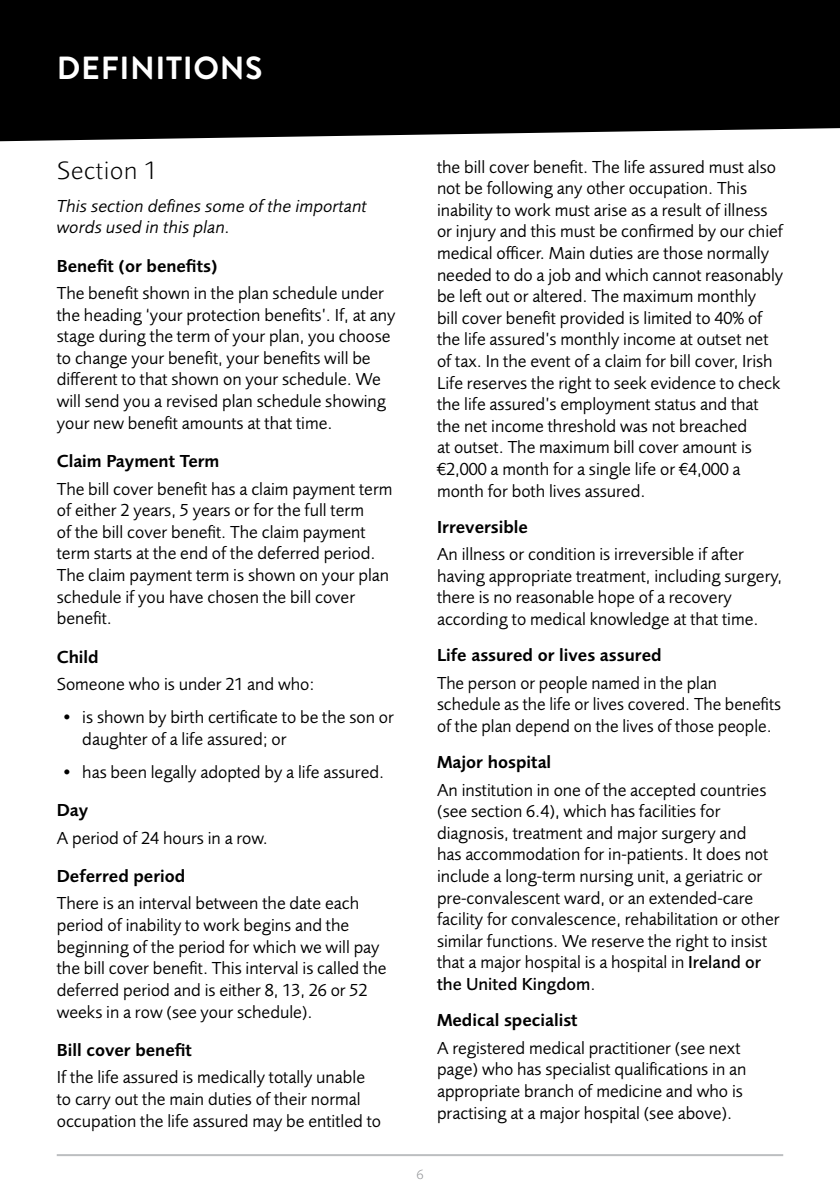
<style>
.page{position:relative;width:840px;height:1191px;background:#fff}
.page>*{position:absolute;margin:0;border:0;box-sizing:border-box;transform-origin:0 0}
.t1{font:700 32px "Brandon Grotesque";letter-spacing:.02em;color:#fff}
.t2{font:300 26px "Foundry Sans";letter-spacing:.02em;color:#000}
.t3{font:18px/21.6px "Foundry Sans";color:#000}
.t4{font:600 18px "Foundry Sans";color:#000}
.t5{font:italic 18px/21.6px "Foundry Sans";letter-spacing:.01em;color:#000}
.t6{font:300 14px "Foundry Sans";color:#939598}
.s1{font-weight:500}
</style>
<div class="page">
<hr style="left:57px;top:1154px;width:725px;height:2px;background:#bcbec0">
<div style="left:0;top:0;width:839px;height:141px;background:#000"></div>
<h1 class="t1" style="left:57px;top:46px;width:207px">DEFINITIONS</h1>
<h2 class="t2" style="left:57px;top:156px;width:101px">Section 1</h2>
<p class="t5" style="left:57px;top:195px;width:312px">This section defines some of the important words used in this plan.</p>
<p class="t4" style="left:57px;top:255px;width:162px">Benefit (or benefits)</p>
<p class="t3" style="left:57px;top:283px;width:340px">The benefit shown in the plan schedule under the heading ‘your protection benefits’. If, at any stage during the term of your plan, you choose to change your benefit, your benefits will be different to that shown on your schedule. We will send you a revised plan schedule showing your new benefit amounts at that time.</p>
<p class="t4" style="left:57px;top:451px;width:164px">Claim Payment Term</p>
<p class="t3" style="left:57px;top:478px;width:337px">The bill cover benefit has a claim payment term of either 2 years, 5 years or for the full term<br>of the bill cover benefit. The claim payment term starts at the end of the deferred period.<br>The claim payment term is shown on your plan schedule if you have chosen the bill cover benefit.</p>
<p class="t4" style="left:57px;top:646px;width:43px">Child</p>
<p class="t3" style="left:57px;top:673px;width:259px">Someone who is under 21 and who:</p>
<p class="t3" style="left:82px;top:706px;width:313px;text-indent:-20px">• is shown by birth certificate to be the son or daughter of a life assured; or</p>
<p class="t3" style="left:62px;top:761px;width:323px">• has been legally adopted by a life assured.</p>
<p class="t4" style="left:57px;top:800px;width:33px">Day</p>
<p class="t3" style="left:57px;top:827px;width:212px">A period of 24 hours in a row.</p>
<p class="t4" style="left:57px;top:866px;width:130px">Deferred period</p>
<p class="t3" style="left:57px;top:893px;width:331px">There is an interval between the date each period of inability to work begins and the beginning of the period for which we will pay the bill cover benefit. This interval is called the deferred period and is either 8, 13, 26 or 52 weeks in a row (see your schedule).</p>
<p class="t4" style="left:57px;top:1039px;width:137px">Bill cover benefit</p>
<p class="t3" style="left:57px;top:1067px;width:326px">If the life assured is medically totally unable to carry out the main duties of their normal occupation the life assured may be entitled to</p>
<p class="t3" style="left:437px;top:156px;width:347px">the bill cover benefit. The life assured must also not be following any other occupation. This inability to work must arise as a result of illness or injury and this must be confirmed by our chief medical officer. Main duties are those normally needed to do a job and which cannot reasonably be left out or altered. The maximum monthly<br>bill cover benefit provided is limited to 40% of the life assured’s monthly income at outset net of tax. In the event of a claim for bill cover, Irish Life reserves the right to seek evidence to check the life assured’s employment status and that the net income threshold was not breached<br>at outset. The maximum bill cover amount is €2,000 a month for a single life or €4,000 a month for both lives assured.</p>
<p class="t4" style="left:437px;top:517px;width:92px">Irreversible</p>
<p class="t3" style="left:437px;top:544px;width:346px">An illness or condition is irreversible if after having appropriate treatment, including surgery, there is no reasonable hope of a recovery according to medical knowledge at that time.</p>
<p class="t4" style="left:437px;top:645px;width:226px">Life assured or lives assured</p>
<p class="t3" style="left:437px;top:672px;width:345px">The person or people named in the plan schedule as the life or lives covered. The benefits of the plan depend on the lives of those people.</p>
<p class="t4" style="left:437px;top:752px;width:116px">Major hospital</p>
<p class="t3" style="left:437px;top:779px;width:344px">An institution in one of the accepted countries (see section 6.4), which has facilities for diagnosis, treatment and major surgery and<br>has accommodation for in-patients. It does not include a long-term nursing unit, a geriatric or pre-convalescent ward, or an extended-care facility for convalescence, rehabilitation or other similar functions. We reserve the right to insist that a major hospital is a hospital in <span class="s1">Ireland or the United Kingdom</span>.</p>
<p class="t4" style="left:437px;top:1010px;width:142px">Medical specialist</p>
<p class="t3" style="left:437px;top:1037px;width:311px">A registered medical practitioner (see next page) who has specialist qualifications in an appropriate branch of medicine and who is practising at a major hospital (see above).</p>
<p class="t6" style="left:416px;top:1166px;width:8px">6</p>
</div>
